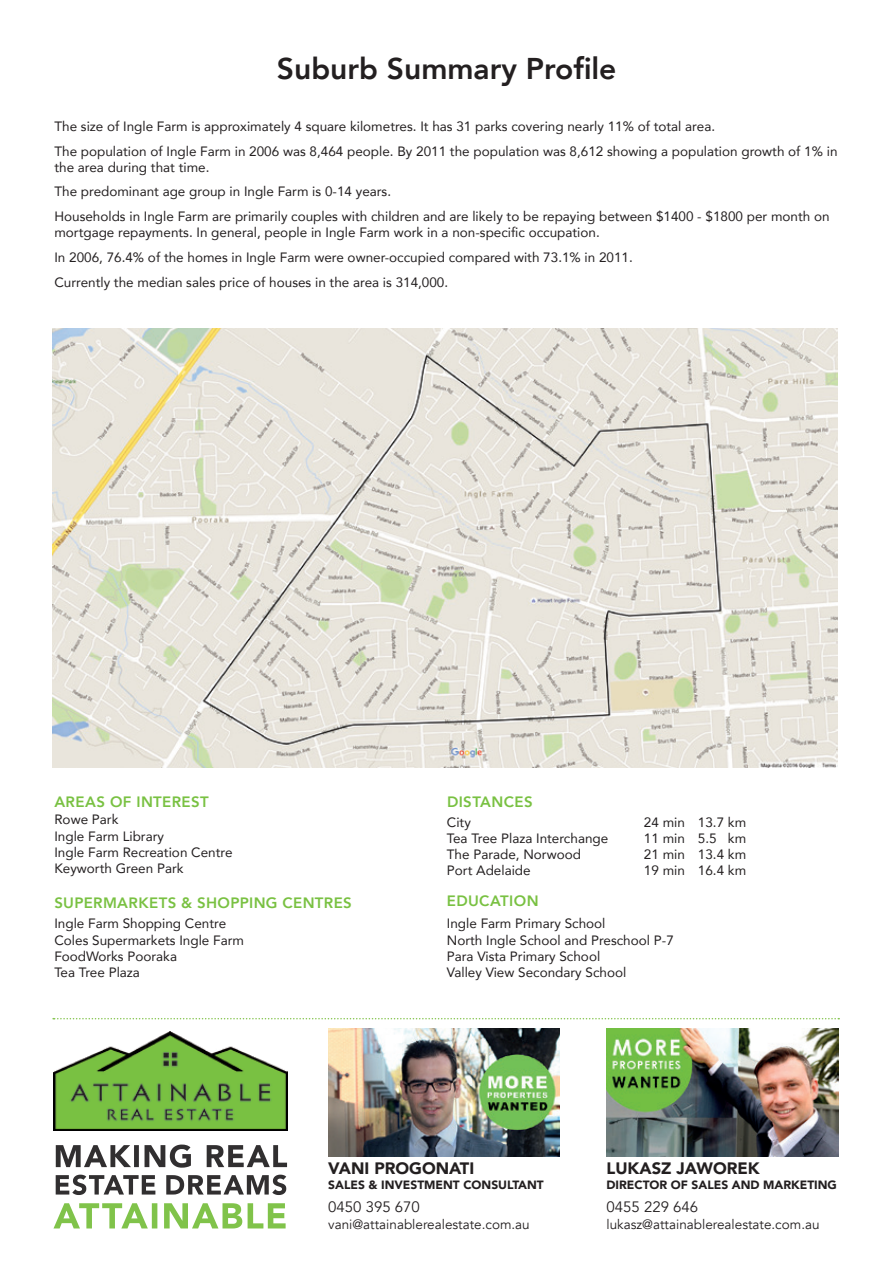
<style>
.page{position:relative;width:893px;height:1263px;background:#fff}
.page>*{position:absolute;margin:0;border:0;box-sizing:border-box;transform-origin:0 0}
.t1{font:800 30px "Avenir";color:#231f20}
.t2{font:900 16.5px "Avenir";color:#231f20}
.t3{font:800 15px "Avenir";letter-spacing:.025em;color:#79c142}
.t4{font:15px "Avenir";color:#231f20}
.t5{font:13.5px/16.2px "Avenir";color:#231f20}
.t6{font:13.5px "Avenir";color:#231f20}
.t7{font:900 12px "Avenir";color:#231f20}
</style>
<div class="page">
<img style="left:54px;top:1031px;width:233px;height:100px">
<svg style="left:54px;top:1203px;width:232px;height:25px"></svg>
<svg style="left:56px;top:1174px;width:230px;height:21px"></svg>
<svg style="left:56px;top:1144px;width:231px;height:24px"></svg>
<img style="left:606px;top:1028px;width:232px;height:128px">
<img style="left:328px;top:1028px;width:232px;height:128px">
<svg style="left:53px;top:1018px;width:786px;height:1px"></svg>
<img style="left:53px;top:329px;width:785px;height:439px">
<h1 class="t1" style="left:277px;top:45px;width:341px">Suburb Summary Profile</h1>
<p class="t5" style="left:54px;top:113px;width:785px;line-height:24.8px">The size of Ingle Farm is approximately 4 square kilometres. It has 31 parks covering nearly 11% of total area.<br>The population of Ingle Farm in 2006 was 8,464 people. By 2011 the population was 8,612 showing a population growth of 1% in</p>
<p class="t5" style="left:54px;top:154px;width:777px;line-height:24.8px">the area during that time.<br>The predominant age group in Ingle Farm is 0-14 years.<br>Households in Ingle Farm are primarily couples with children and are likely to be repaying between $1400 - $1800 per month on</p>
<p class="t5" style="left:54px;top:220px;width:580px;line-height:24.8px">mortgage repayments. In general, people in Ingle Farm work in a non-specific occupation.<br>In 2006, 76.4% of the homes in Ingle Farm were owner-occupied compared with 73.1% in 2011.<br>Currently the median sales price of houses in the area is 314,000.</p>
<p class="t3" style="left:54px;top:790px;width:156px">AREAS OF INTEREST</p>
<p class="t3" style="left:447px;top:790px;width:87px">DISTANCES</p>
<p class="t5" style="left:54px;top:811px;width:180px">Rowe Park<br>Ingle Farm Library<br>Ingle Farm Recreation Centre<br>Keyworth Green Park</p>
<p class="t5" style="left:447px;top:813px;width:163px">City<br>Tea Tree Plaza Interchange<br>The Parade, Norwood<br>Port Adelaide</p>
<p class="t5" style="left:644px;top:813px;width:104px;text-align:justify">24 min 13.7 km 11 min 5.5 km 21 min 13.4 km 19 min 16.4 km</p>
<p class="t3" style="left:54px;top:891px;width:299px">SUPERMARKETS &amp; SHOPPING CENTRES</p>
<p class="t3" style="left:447px;top:889px;width:93px">EDUCATION</p>
<p class="t5" style="left:54px;top:915px;width:191px">Ingle Farm Shopping Centre<br>Coles Supermarkets Ingle Farm<br>FoodWorks Pooraka<br>Tea Tree Plaza</p>
<p class="t5" style="left:447px;top:915px;width:228px">Ingle Farm Primary School<br>North Ingle School and Preschool P-7<br>Para Vista Primary School<br>Valley View Secondary School</p>
<p class="t2" style="left:328px;top:1154px;width:148px">VANI PROGONATI</p>
<p class="t7" style="left:328px;top:1174px;width:217px">SALES &amp; INVESTMENT CONSULTANT</p>
<p class="t4" style="left:328px;top:1198px;width:93px">0450 395 670</p>
<p class="t6" style="left:328px;top:1216px;width:203px">vani@attainablerealestate.com.au</p>
<p class="t2" style="left:606px;top:1154px;width:155px">LUKASZ JAWOREK</p>
<p class="t7" style="left:606px;top:1174px;width:232px">DIRECTOR OF SALES AND MARKETING</p>
<p class="t4" style="left:606px;top:1198px;width:93px">0455 229 646</p>
<p class="t6" style="left:606px;top:1216px;width:215px">lukasz@attainablerealestate.com.au</p>
</div>
